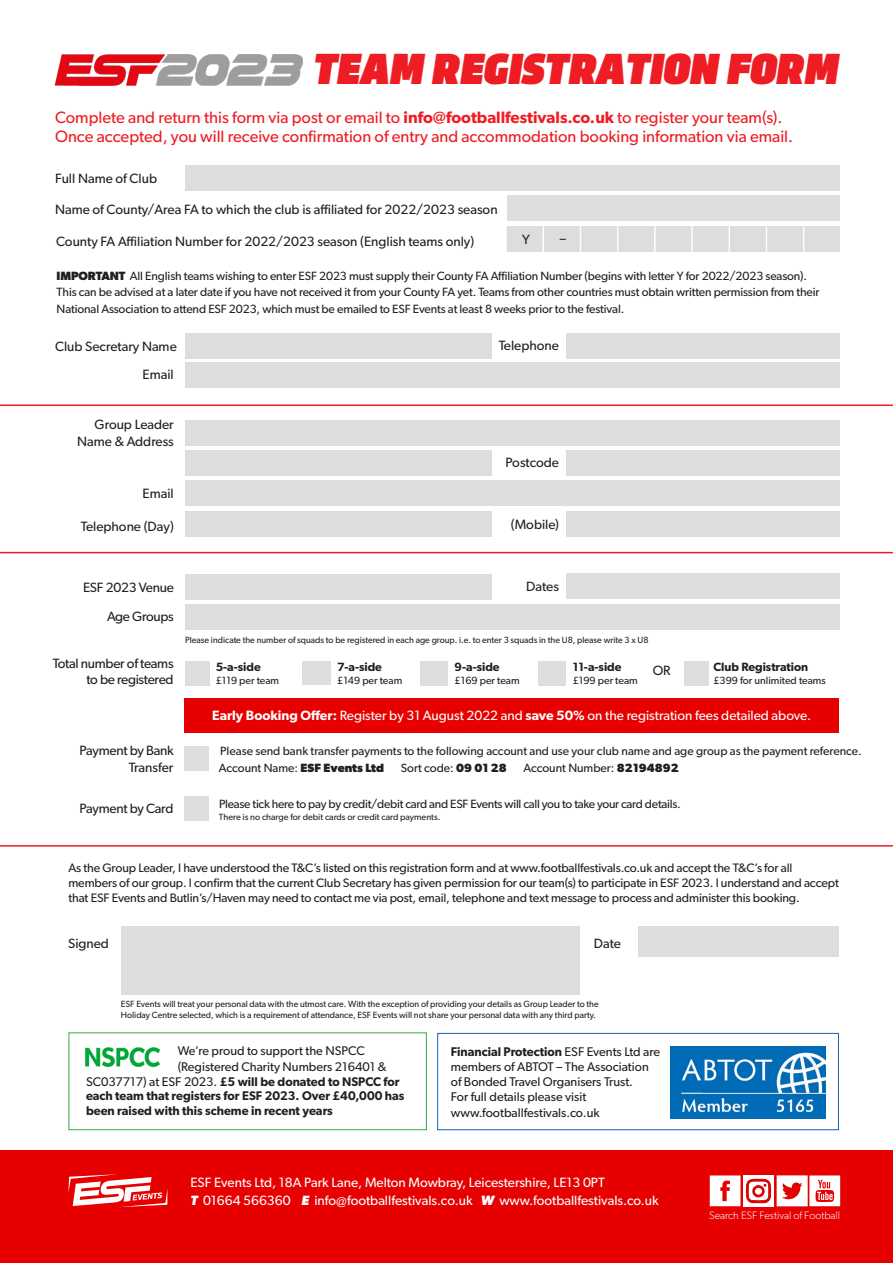
<style>
.page{position:relative;width:893px;height:1263px;background:#fff}
.page>*{position:absolute;margin:0;border:0;box-sizing:border-box;transform-origin:0 0}
.t1{font:italic 45.6px "Trasandina Ultra";color:#ee1d23}
.t2{font:16.5px/19.8px "Gibson";color:#ee1d23}
.t3{font:13.5px/16.5px "Gibson";color:#231f20;text-align:right}
.t4{font:13.5px "Gibson";color:#fff}
.t5{font:13.5px/16.5px "Gibson";letter-spacing:-.02em;color:#231f20;text-align:right}
.t6{font:12.6px/15.1px "Gibson";color:#231f20}
.t7{font:600 12.6px "Gibson";color:#231f20}
.t8{font:12.3px/14.7px "Gibson";letter-spacing:-.01em;color:#231f20}
.t9{font:12px/16.5px "Gibson";letter-spacing:-.01em;color:#231f20}
.t10{font:600 12px "Gibson";color:#231f20}
.t11{font:300 10.8px "Gibson";color:#fff}
.t12{font:10.5px "Gibson";color:#231f20}
.t13{font:9px/10.5px "Gibson";color:#231f20}
.s1{font-weight:600}
.s2{font-weight:700}
.s3{font-weight:400}
.s4{font-weight:700;font-style:italic}
</style>
<div class="page">
<div style="left:0;top:1150px;width:893px;height:113px;background:#e70000"></div>
<div style="left:184px;top:698px;width:655px;height:35px;background:#e70000"></div>
<hr style="left:0;top:404px;width:893px;height:2px;background:#ee1d23">
<hr style="left:0;top:552px;width:893px;height:1px;background:#ee1d23">
<hr style="left:0;top:845px;width:893px;height:1px;background:#ee1d23">
<div style="left:185px;top:165px;width:655px;height:25px;background:#dcdddf"></div>
<div style="left:185px;top:420px;width:655px;height:25px;background:#dcdddf"></div>
<div style="left:185px;top:362px;width:655px;height:25px;background:#dcdddf"></div>
<div style="left:185px;top:481px;width:655px;height:25px;background:#dcdddf"></div>
<div style="left:121px;top:926px;width:459px;height:69px;background:#dcdddf"></div>
<div style="left:638px;top:926px;width:201px;height:31px;background:#dcdddf"></div>
<div style="left:185px;top:450px;width:307px;height:25px;background:#dcdddf"></div>
<div style="left:185px;top:333px;width:307px;height:25px;background:#dcdddf"></div>
<div style="left:185px;top:511px;width:307px;height:25px;background:#dcdddf"></div>
<div style="left:185px;top:575px;width:307px;height:25px;background:#dcdddf"></div>
<div style="left:185px;top:604px;width:655px;height:25px;background:#dcdddf"></div>
<div style="left:566px;top:450px;width:274px;height:25px;background:#dcdddf"></div>
<div style="left:566px;top:333px;width:274px;height:25px;background:#dcdddf"></div>
<div style="left:566px;top:511px;width:274px;height:25px;background:#dcdddf"></div>
<div style="left:566px;top:573px;width:274px;height:25px;background:#dcdddf"></div>
<div style="left:507px;top:196px;width:333px;height:25px;background:#dcdddf"></div>
<div style="left:507px;top:226px;width:333px;height:26px;background:#dcdddf"></div>
<hr style="left:654px;top:224px;width:2px;height:31px;background:#fff">
<hr style="left:766px;top:226px;width:1px;height:31px;background:#fff">
<hr style="left:580px;top:224px;width:1px;height:31px;background:#fff">
<hr style="left:728px;top:224px;width:2px;height:31px;background:#fff">
<hr style="left:617px;top:224px;width:1px;height:31px;background:#fff">
<hr style="left:542px;top:224px;width:2px;height:31px;background:#fff">
<hr style="left:691px;top:224px;width:2px;height:31px;background:#fff">
<hr style="left:803px;top:226px;width:1px;height:31px;background:#fff">
<svg style="left:68px;top:1174px;width:99px;height:33px"></svg>
<div style="left:437px;top:1033px;width:402px;height:97px;background:#fff;border:1px solid #1c6ab5"></div>
<img style="left:85px;top:1048px;width:75px;height:18px">
<div style="left:68px;top:1032px;width:359px;height:98px;border:1px solid #40ae49"></div>
<svg style="left:710px;top:1176px;width:30px;height:30px"></svg>
<svg style="left:777px;top:1176px;width:63px;height:30px"></svg>
<div style="left:186px;top:661px;width:24px;height:24px;background:#dcdddf"></div>
<div style="left:302px;top:661px;width:28px;height:24px;background:#dcdddf"></div>
<div style="left:420px;top:661px;width:28px;height:24px;background:#dcdddf"></div>
<div style="left:538px;top:661px;width:28px;height:24px;background:#dcdddf"></div>
<div style="left:684px;top:661px;width:24px;height:24px;background:#dcdddf"></div>
<img style="left:743px;top:1176px;width:31px;height:30px">
<div style="left:184px;top:797px;width:24px;height:24px;background:#dcdddf"></div>
<div style="left:184px;top:747px;width:24px;height:24px;background:#dcdddf"></div>
<img style="left:54px;top:54px;width:249px;height:32px">
<img style="left:671px;top:1046px;width:155px;height:72px">
<p class="t1" style="left:313px;top:36px;width:527px">TEAM REGISTRATION FORM</p>
<p class="t2" style="left:55px;top:107px;width:740px">Complete and return this form via post or email to <span class="s1">info@footballfestivals.co.uk</span> to register your team(s).<br>Once accepted, you will receive confirmation of entry and accommodation booking information via email.</p>
<p class="t3" style="left:55px;top:170px;width:104px">Full Name of Club</p>
<p class="t3" style="left:55px;top:200px;width:444px">Name of County/Area FA to which the club is affiliated for 2022/2023 season</p>
<p class="t3" style="left:56px;top:233px;width:420px">County FA Affiliation Number for 2022/2023 season (English teams only)</p>
<p class="t3" style="left:522px;top:231px;width:9px">Y</p>
<p class="t3" style="left:560px;top:230px;width:8px">–</p>
<p class="t9" style="left:57px;top:267px;width:764px"><span class="s2">IMPORTANT</span> All English teams wishing to enter ESF 2023 must supply their County FA Affiliation Number (begins with letter Y for 2022/2023 season).<br>This can be advised at a later date if you have not received it from your County FA yet. Teams from other countries must obtain written permission from their<br>National Association to attend ESF 2023, which must be emailed to ESF Events at least 8 weeks prior to the festival.</p>
<p class="t3" style="left:55px;top:338px;width:123px">Club Secretary Name</p>
<p class="t3" style="left:143px;top:366px;width:33px">Email</p>
<p class="t3" style="left:77px;top:416px;width:98px">Group Leader<br>Name &amp; Address</p>
<p class="t3" style="left:143px;top:485px;width:33px">Email</p>
<p class="t3" style="left:81px;top:517px;width:94px">Telephone (Day)</p>
<p class="t3" style="left:499px;top:337px;width:62px">Telephone</p>
<p class="t3" style="left:505px;top:454px;width:55px">Postcode</p>
<p class="t3" style="left:511px;top:516px;width:50px">(Mobile)</p>
<p class="t5" style="left:83px;top:579px;width:92px">ESF 2023 Venue</p>
<p class="t5" style="left:107px;top:608px;width:68px">Age Groups</p>
<p class="t5" style="left:53px;top:655px;width:122px">Total number of teams to be registered</p>
<p class="t3" style="left:526px;top:578px;width:34px">Dates</p>
<p class="t13" style="left:185px;top:634px;width:465px">Please indicate the number of squads to be registered in each age group. i.e. to enter 3 squads in the U8, please write 3 x U8</p>
<p class="t10" style="left:216px;top:659px;width:47px">5-a-side</p>
<p class="t12" style="left:216px;top:674px;width:65px">£119 per team</p>
<p class="t10" style="left:337px;top:659px;width:46px">7-a-side</p>
<p class="t12" style="left:337px;top:674px;width:66px">£149 per team</p>
<p class="t10" style="left:455px;top:659px;width:47px">9-a-side</p>
<p class="t12" style="left:455px;top:674px;width:66px">£169 per team</p>
<p class="t10" style="left:573px;top:659px;width:50px">11-a-side</p>
<p class="t12" style="left:573px;top:674px;width:66px">£199 per team</p>
<p class="t3" style="left:653px;top:661px;width:19px">OR</p>
<p class="t10" style="left:713px;top:659px;width:96px">Club Registration</p>
<p class="t12" style="left:713px;top:674px;width:114px">£399 for unlimited teams</p>
<p class="t4" style="left:212px;top:707px;width:600px"><span class="s1">Early Booking Offer:</span> Register by 31 August 2022 and <span class="s1">save 50%</span> on the registration fees detailed above.</p>
<p class="t5" style="left:80px;top:742px;width:96px">Payment by Bank</p>
<p class="t9" style="left:220px;top:743px;width:643px">Please send bank transfer payments to the following account and use your club name and age group as the payment reference.</p>
<p class="t3" style="left:129px;top:759px;width:46px">Transfer</p>
<p class="t9" style="left:219px;top:759px;width:167px">Account Name: <span class="s2">ESF Events Ltd</span></p>
<p class="t9" style="left:401px;top:759px;width:108px">Sort code: <span class="s2">09 01 28</span></p>
<p class="t9" style="left:523px;top:759px;width:157px">Account Number: <span class="s2">82194892</span></p>
<p class="t5" style="left:80px;top:800px;width:95px">Payment by Card</p>
<p class="t9" style="left:219px;top:795px;width:463px">Please tick here to pay by credit/debit card and ESF Events will call you to take your card details.</p>
<p class="t13" style="left:219px;top:811px;width:223px">There is no charge for debit cards or credit card payments.</p>
<p class="t8" style="left:68px;top:861px;width:772px">As the Group Leader, I have understood the T&amp;C’s listed on this registration form and at www.footballfestivals.co.uk and accept the T&amp;C’s for all members of our group. I confirm that the current Club Secretary has given permission for our team(s) to participate in ESF 2023. I understand and accept that ESF Events and Butlin’s/Haven may need to contact me via post, email, telephone and text message to process and administer this booking.</p>
<p class="t3" style="left:68px;top:935px;width:42px">Signed</p>
<p class="t3" style="left:594px;top:935px;width:29px">Date</p>
<p class="t13" style="left:121px;top:999px;width:479px">ESF Events will treat your personal data with the utmost care. With the exception of providing your details as Group Leader to the<br>Holiday Centre selected, which is a requirement of attendance, ESF Events will not share your personal data with any third party.</p>
<p class="t6" style="left:178px;top:1043px;width:189px">We’re proud to support the NSPCC</p>
<p class="t6" style="left:178px;top:1058px;width:211px">(Registered Charity Numbers 216401 &amp;</p>
<p class="t7" style="left:86px;top:1074px;width:315px"><span class="s3">SC037717) at ESF 2023.</span> £5 will be donated to NSPCC for</p>
<p class="t7" style="left:86px;top:1088px;width:320px">each team that registers for ESF 2023. Over £40,000 has</p>
<p class="t7" style="left:86px;top:1103px;width:248px">been raised with this scheme in recent years</p>
<p class="t6" style="left:451px;top:1044px;width:211px"><span class="s1">Financial Protection</span> ESF Events Ltd are members of ABTOT – The Association of Bonded Travel Organisers Trust.<br>For full details please visit www.footballfestivals.co.uk</p>
<p class="t4" style="left:190px;top:1175px;width:416px">ESF Events Ltd, 18A Park Lane, Melton Mowbray, Leicestershire, LE13 0PT</p>
<p class="t4" style="left:190px;top:1193px;width:470px"><span class="s4">T</span> 01664 566360 <span class="s4">E</span> info@footballfestivals.co.uk <span class="s4">W</span> www.footballfestivals.co.uk</p>
<p class="t11" style="left:709px;top:1209px;width:132px">Search ESF Festival of Football</p>
</div>
